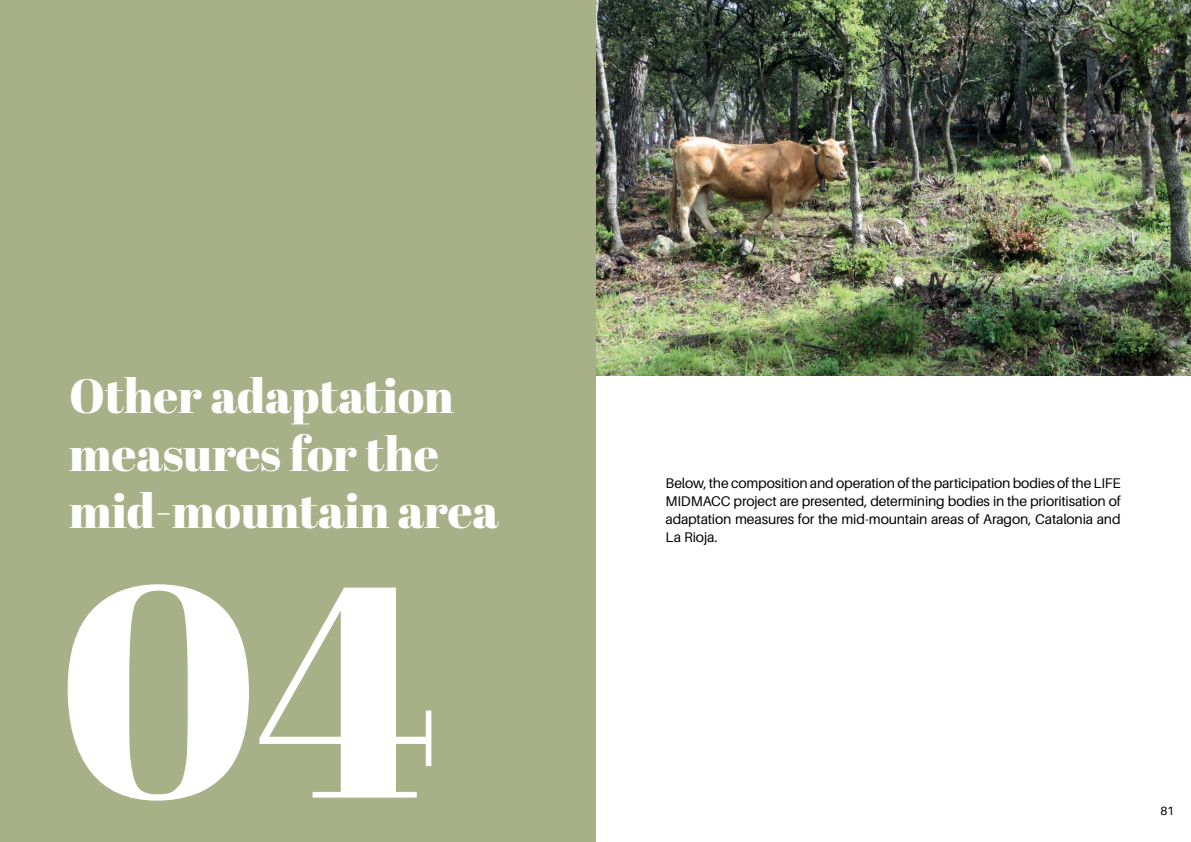
<style>
.page{position:relative;width:1191px;height:842px;background:#fff}
.page>*{position:absolute;margin:0;border:0;box-sizing:border-box;transform-origin:0 0}
.TÍTOL{font:300px "Abril Fatface";color:#fff}
.Títol_Capítol_MIDMACC{font:48px/57.6px "Abril Fatface";color:#fff}
.Text_-_12{font:14px/18px "Aileron";letter-spacing:-.015em;color:#000;text-align:justify}
.t1{font:12px "Aileron";color:#000}
</style>
<div class="page">
<div style="left:566px;top:376px;width:60px;height:137px;border:1px solid #fff;border-radius:14px"></div>
<div style="left:566px;top:650px;width:60px;height:137px;border:1px solid #fff;border-radius:14px"></div>
<div style="left:566px;top:513px;width:60px;height:137px;border:1px solid #fff;border-radius:14px"></div>
<img style="left:595px;top:0;width:596px;height:376px">
<div style="left:0;top:0;width:595px;height:842px;background:#a8b087"></div>
<p class="Títol_Capítol_MIDMACC" style="left:69px;top:366px;width:431px">Other adaptation measures for the mid-mountain area</p>
<p class="TÍTOL" style="left:59px;top:480px;width:382px">04</p>
<p class="Text_-_12" style="left:665px;top:474px;width:457px">Below, the composition and operation of the participation bodies of the LIFE MIDMACC project are presented, determining bodies in the prioritisation of adaptation measures for the mid-mountain areas of Aragon, Catalonia and La Rioja.</p>
<p class="t1" style="left:1160px;top:804px;width:15px">81</p>
</div>
